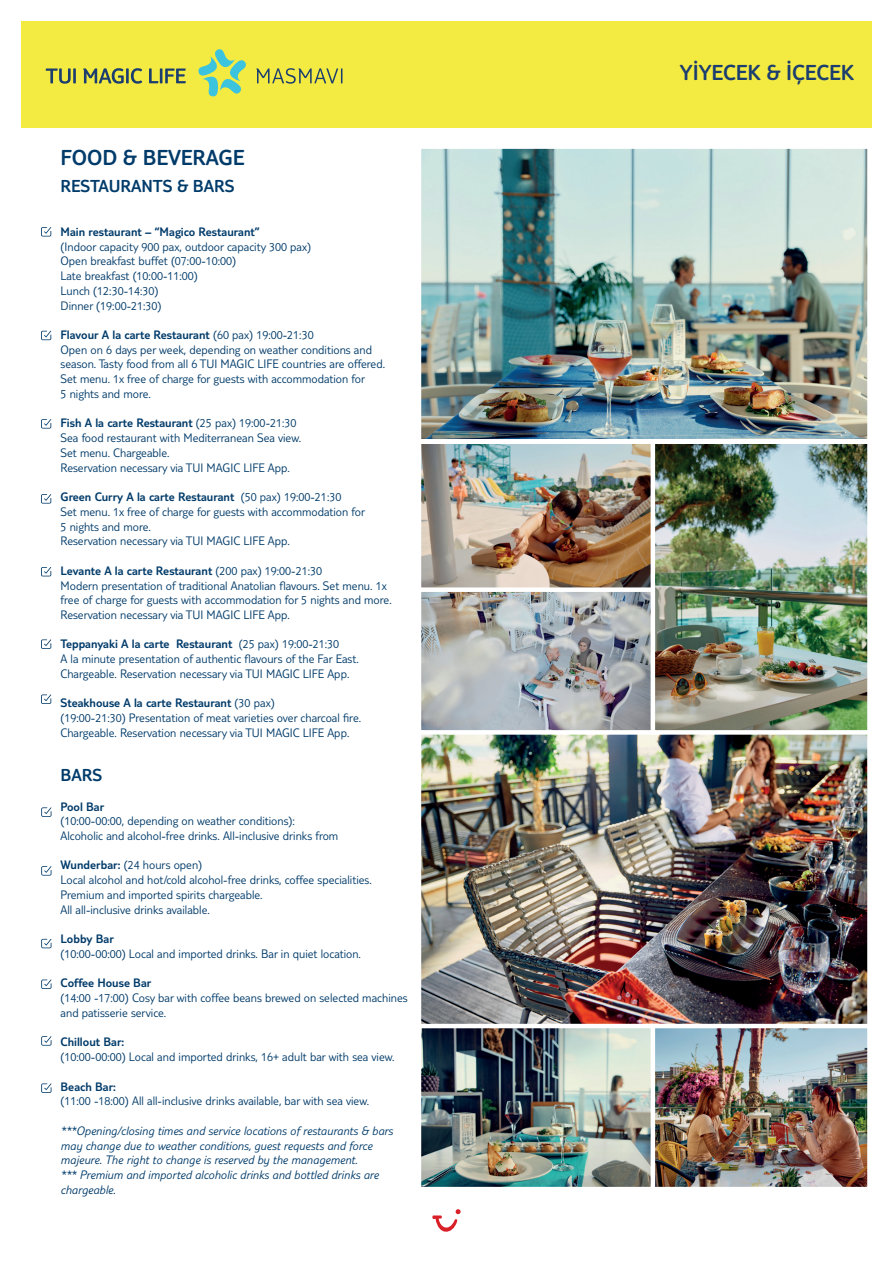
<style>
.page{position:relative;width:893px;height:1263px;background:#fff}
.page>*{position:absolute;margin:0;border:0;box-sizing:border-box;transform-origin:0 0}
.t1{font:300 22.5px "TUI Type Pro";color:#1c3e6f}
.t2{font:300 22.5px "TUI Type Pro";color:#003b6a}
.t3{font:300 18px "TUI Type Pro";color:#003b6a}
.t4{font:300 12.75px/14.7px "TUI Type Pro";color:#003b6a}
.t5{font:italic 300 12.75px/14.7px "TUI Type Pro";color:#003b6a}
.t6{font:300 12.75px "TUI Type Pro";color:#003b6a}
.s1{font-style:inherit}
</style>
<div class="page">
<svg style="left:432px;top:1209px;width:29px;height:23px"></svg>
<svg style="left:41px;top:227px;width:10px;height:9px"></svg>
<svg style="left:41px;top:419px;width:10px;height:10px"></svg>
<svg style="left:41px;top:807px;width:10px;height:10px"></svg>
<svg style="left:41px;top:979px;width:10px;height:10px"></svg>
<svg style="left:41px;top:331px;width:10px;height:9px"></svg>
<svg style="left:41px;top:494px;width:10px;height:10px"></svg>
<svg style="left:41px;top:866px;width:10px;height:10px"></svg>
<svg style="left:41px;top:1036px;width:10px;height:10px"></svg>
<svg style="left:41px;top:1083px;width:10px;height:10px"></svg>
<svg style="left:41px;top:567px;width:10px;height:9px"></svg>
<svg style="left:41px;top:639px;width:10px;height:10px"></svg>
<svg style="left:41px;top:694px;width:10px;height:10px"></svg>
<svg style="left:41px;top:939px;width:10px;height:9px"></svg>
<img style="left:422px;top:149px;width:445px;height:289px">
<div style="left:417px;top:144px;width:455px;height:299px;border:4px solid #fff"></div>
<img style="left:422px;top:735px;width:445px;height:289px">
<div style="left:417px;top:730px;width:455px;height:299px;border:4px solid #fff"></div>
<img style="left:422px;top:592px;width:229px;height:138px">
<div style="left:417px;top:582px;width:241px;height:153px;border:4px solid #fff"></div>
<img style="left:422px;top:444px;width:229px;height:143px">
<div style="left:417px;top:439px;width:241px;height:153px;border:4px solid #fff"></div>
<img style="left:422px;top:1029px;width:229px;height:157px">
<div style="left:417px;top:1024px;width:241px;height:167px;border:4px solid #fff"></div>
<img style="left:656px;top:1029px;width:211px;height:157px">
<div style="left:651px;top:1024px;width:221px;height:167px;border:4px solid #fff"></div>
<img style="left:656px;top:444px;width:211px;height:286px">
<div style="left:651px;top:439px;width:221px;height:296px;border:4px solid #fff"></div>
<div style="left:21px;top:21px;width:851px;height:107px;background:#f4eb42"></div>
<svg style="left:256px;top:68px;width:86px;height:16px"></svg>
<svg style="left:46px;top:68px;width:140px;height:16px"></svg>
<svg style="left:198px;top:49px;width:48px;height:47px"></svg>
<h1 class="t2" style="left:61px;top:144px;width:185px">FOOD &amp; BEVERAGE</h1>
<h2 class="t3" style="left:61px;top:175px;width:176px">RESTAURANTS &amp; BARS</h2>
<p class="t6" style="left:61px;top:224px;width:201px">Main restaurant – “Magico Restaurant”</p>
<p class="t4" style="left:61px;top:239px;width:252px">(Indoor capacity 900 pax, outdoor capacity 300 pax)<br>Open breakfast buffet (07:00-10:00)<br>Late breakfast (10:00-11:00)<br>Lunch (12:30-14:30)<br>Dinner (19:00-21:30)</p>
<p class="t4" style="left:61px;top:327px;width:326px"><span class="s1">Flavour A la carte Restaurant</span> (60 pax) 19:00-21:30<br>Open on 6 days per week, depending on weather conditions and season. Tasty food from all 6 TUI MAGIC LIFE countries are offered.<br>Set menu. 1x free of charge for guests with accommodation for<br>5 nights and more.</p>
<p class="t4" style="left:61px;top:416px;width:242px"><span class="s1">Fish A la carte Restaurant</span> (25 pax) 19:00-21:30<br>Sea food restaurant with Mediterranean Sea view.<br>Set menu. Chargeable.<br>Reservation necessary via TUI MAGIC LIFE App.</p>
<p class="t4" style="left:61px;top:489px;width:306px"><span class="s1">Green Curry A la carte Restaurant</span> (50 pax) 19:00-21:30<br>Set menu. 1x free of charge for guests with accommodation for 5 nights and more.<br>Reservation necessary via TUI MAGIC LIFE App.</p>
<p class="t4" style="left:61px;top:563px;width:333px"><span class="s1">Levante A la carte Restaurant</span> (200 pax) 19:00-21:30<br>Modern presentation of traditional Anatolian flavours. Set menu. 1x free of charge for guests with accommodation for 5 nights and more.<br>Reservation necessary via TUI MAGIC LIFE App.</p>
<p class="t4" style="left:61px;top:637px;width:300px"><span class="s1">Teppanyaki A la carte Restaurant</span> (25 pax) 19:00-21:30<br>A la minute presentation of authentic flavours of the Far East.<br>Chargeable. Reservation necessary via TUI MAGIC LIFE App.</p>
<p class="t4" style="left:61px;top:696px;width:302px"><span class="s1">Steakhouse A la carte Restaurant</span> (30 pax)<br>(19:00-21:30) Presentation of meat varieties over charcoal fire.<br>Chargeable. Reservation necessary via TUI MAGIC LIFE App.</p>
<h2 class="t3" style="left:61px;top:765px;width:43px">BARS</h2>
<p class="t6" style="left:61px;top:799px;width:45px">Pool Bar</p>
<p class="t4" style="left:61px;top:813px;width:279px">(10:00-00:00, depending on weather conditions):<br>Alcoholic and alcohol-free drinks. All-inclusive drinks from</p>
<p class="t4" style="left:61px;top:858px;width:313px"><span class="s1">Wunderbar:</span> (24 hours open)<br>Local alcohol and hot/cold alcohol-free drinks, coffee specialities.<br>Premium and imported spirits chargeable.<br>All all-inclusive drinks available.</p>
<p class="t6" style="left:61px;top:932px;width:55px">Lobby Bar</p>
<p class="t4" style="left:61px;top:946px;width:302px">(10:00-00:00) Local and imported drinks. Bar in quiet location.</p>
<p class="t6" style="left:61px;top:976px;width:92px">Coffee House Bar</p>
<p class="t4" style="left:61px;top:990px;width:349px">(14:00 -17:00) Cosy bar with coffee beans brewed on selected machines and patisserie service.</p>
<p class="t6" style="left:61px;top:1035px;width:65px">Chillout Bar:</p>
<p class="t4" style="left:61px;top:1049px;width:335px">(10:00-00:00) Local and imported drinks, 16+ adult bar with sea view.</p>
<p class="t6" style="left:61px;top:1079px;width:57px">Beach Bar:</p>
<p class="t4" style="left:61px;top:1093px;width:310px">(11:00 -18:00) All all-inclusive drinks available, bar with sea view.</p>
<p class="t5" style="left:61px;top:1123px;width:334px">***Opening/closing times and service locations of restaurants &amp; bars may change due to weather conditions, guest requests and force majeure. The right to change is reserved by the management.<br>*** Premium and imported alcoholic drinks and bottled drinks are chargeable.</p>
<h1 class="t1" style="left:680px;top:60px;width:176px">YİYECEK &amp; İÇECEK</h1>
</div>
